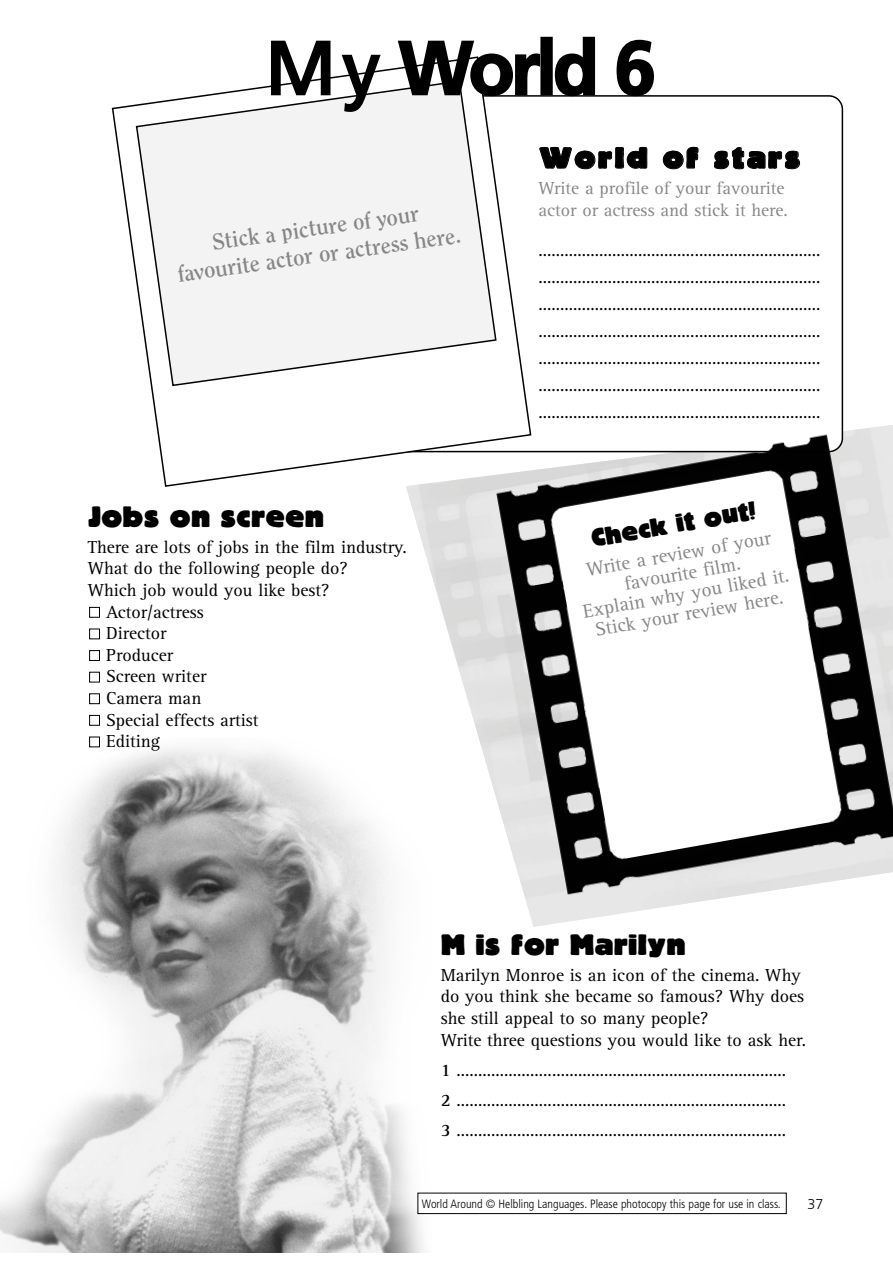
<style>
.page{position:relative;width:893px;height:1263px;background:#fff}
.page>*{position:absolute;margin:0;border:0;box-sizing:border-box;transform-origin:0 0}
.t1{font:700 75px "Frutiger";letter-spacing:-.05em;color:#000}
.t2{font:900 33px "Informal";color:#000}
.t3{font:900 33px "Informal";letter-spacing:.065em;color:#000}
.t4{font:900 28.5px "Informal";color:#000}
.t5{font:700 22.5px/27px "Clearface";color:#878787;text-align:center}
.t6{font:19.5px/20.2px "Agfa Rotis Serif";color:#878787;text-align:center}
.t7{font:18px/27px "Agfa Rotis Serif";color:#000;text-align:justify}
.t8{font:18px/21.6px "Agfa Rotis Serif";color:#878787}
.t9{font:300 14.25px "Frutiger";color:#000}
.t10{font:300 condensed 12px "Frutiger";color:#000}
.s1{font-weight:400}
.s2{font-weight:700}
</style>
<div class="page">
<img style="left:0;top:747px;width:431px;height:505px">
<div style="left:418px;top:1193px;width:368px;height:20px;background:#fff"></div>
<div style="left:417px;top:1193px;width:370px;height:21px;border:1px solid #000"></div>
<img style="left:406px;top:425px;width:487px;height:502px">
<svg style="left:532px;top:95px;width:311px;height:337px"></svg>
<svg style="left:111px;top:68px;width:421px;height:420px"></svg>
<svg style="left:135px;top:80px;width:362px;height:307px"></svg>
<svg style="left:270px;top:40px;width:62px;height:56px"></svg>
<svg style="left:340px;top:54px;width:42px;height:59px"></svg>
<svg style="left:396px;top:40px;width:145px;height:57px"></svg>
<div style="left:540px;top:37px;width:13px;height:58px;border:2px solid #000"></div>
<svg style="left:554px;top:36px;width:42px;height:61px"></svg>
<svg style="left:615px;top:39px;width:40px;height:58px"></svg>
<div style="left:89px;top:737px;width:11px;height:10px;border:1px solid #000"></div>
<div style="left:89px;top:715px;width:11px;height:11px;border:1px solid #000"></div>
<div style="left:89px;top:693px;width:11px;height:11px;border:1px solid #000"></div>
<div style="left:89px;top:672px;width:11px;height:10px;border:1px solid #000"></div>
<div style="left:89px;top:650px;width:11px;height:11px;border:1px solid #000"></div>
<div style="left:89px;top:629px;width:11px;height:10px;border:1px solid #000"></div>
<div style="left:89px;top:607px;width:11px;height:11px;border:1px solid #000"></div>
<svg style="left:539px;top:144px;width:109px;height:36px"></svg>
<svg style="left:662px;top:146px;width:37px;height:33px"></svg>
<svg style="left:714px;top:147px;width:86px;height:33px"></svg>
<img style="left:494px;top:432px;width:399px;height:467px">
<h1 class="t1" style="left:265px;top:24px;width:392px"><span class="s1">My</span> World 6</h1>
<p class="t5" style="left:172px;top:234px;width:287px;rotate:-8deg">Stick a picture of your favourite actor or actress here.</p>
<h2 class="t2" style="left:88px;top:500px;width:238px">Jobs on screen</h2>
<p class="t7" style="left:88px;top:534px;width:320px">There are lots of jobs in the film industry.</p>
<p class="t7" style="left:88px;top:555px;width:261px">What do the following people do?</p>
<p class="t7" style="left:88px;top:577px;width:243px">Which job would you like best?</p>
<p class="t7" style="left:106px;top:599px;width:99px">Actor/actress</p>
<p class="t7" style="left:106px;top:620px;width:62px">Director</p>
<p class="t7" style="left:106px;top:642px;width:69px">Producer</p>
<p class="t7" style="left:106px;top:663px;width:102px">Screen writer</p>
<p class="t7" style="left:106px;top:685px;width:97px">Camera man</p>
<p class="t7" style="left:106px;top:707px;width:154px">Special effects artist</p>
<p class="t7" style="left:106px;top:728px;width:56px">Editing</p>
<h2 class="t3" style="left:539px;top:141px;width:263px">World of stars</h2>
<p class="t8" style="left:538px;top:178px;width:251px">Write a profile of your favourite actor or actress and stick it here.</p>
<p class="t7" style="left:538px;top:237px;width:283px">................................................................. ................................................................. ................................................................. ................................................................. ................................................................. ................................................................. .................................................................</p>
<h3 class="t4" style="left:589px;top:524px;width:169px;rotate:-10deg">Check it out!</h3>
<p class="t6" style="left:574px;top:562px;width:210px;rotate:-10deg">Write a review of your favourite film.<br>Explain why you liked it.<br>Stick your review here.</p>
<h2 class="t2" style="left:441px;top:928px;width:246px">M is for Marilyn</h2>
<p class="t7" style="left:441px;top:964px;width:367px;line-height:21.6px;text-align:left">Marilyn Monroe is an icon of the cinema. Why do you think she became so famous? Why does she still appeal to so many people?<br>Write three questions you would like to ask her.</p>
<p class="t7" style="left:441px;top:1055px;width:347px;line-height:30px"><span class="s2">1</span> ............................................................................<br><span class="s2">2</span> ............................................................................<br><span class="s2">3</span> ............................................................................</p>
<p class="t10" style="left:422px;top:1197px;width:360px">World Around © Helbling Languages. Please photocopy this page for use in class.</p>
<p class="t9" style="left:808px;top:1196px;width:17px">37</p>
</div>
